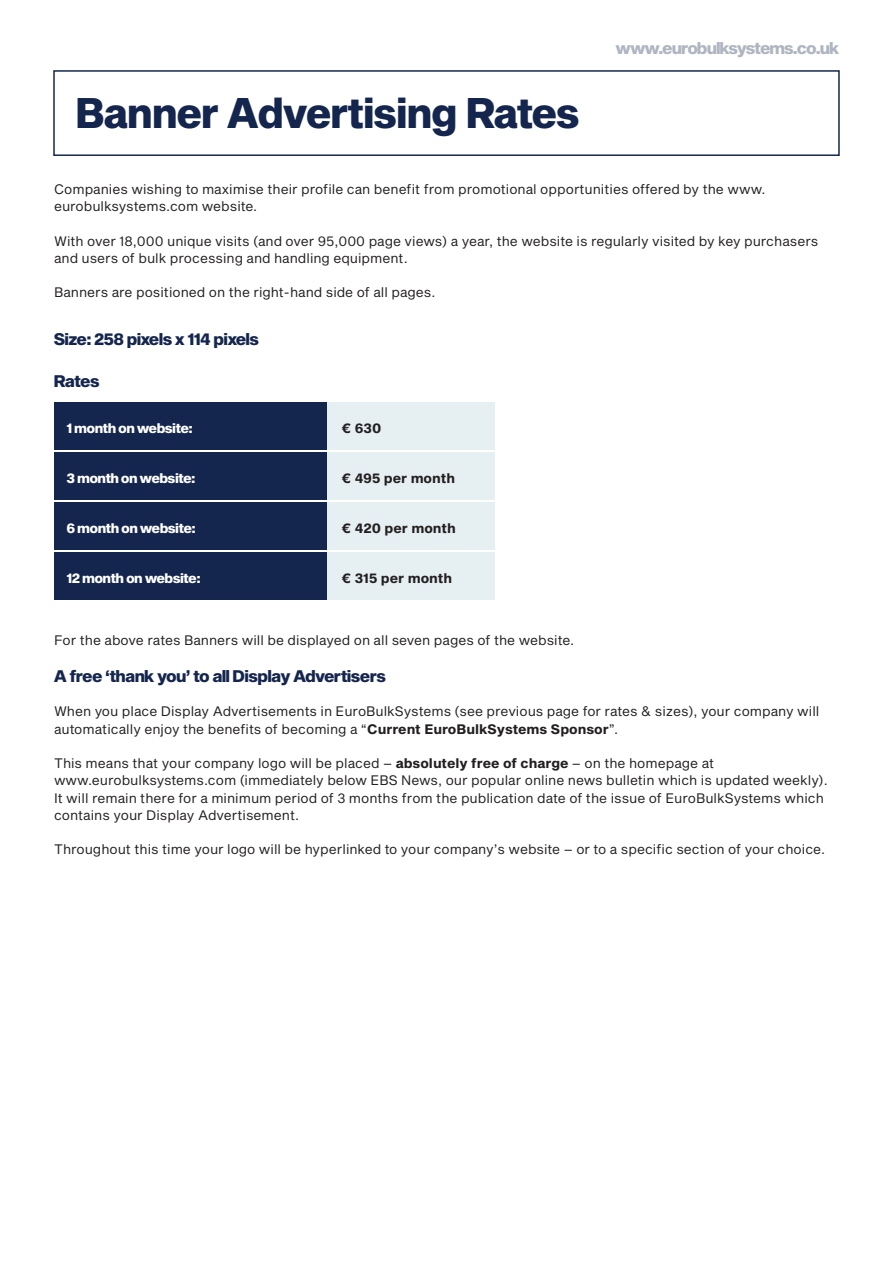
<style>
.page{position:relative;width:893px;height:1263px;background:#fff}
.page>*{position:absolute;margin:0;border:0;box-sizing:border-box;transform-origin:0 0}
.t1{font:42px "Sequel Sans Heavy Body";letter-spacing:-.04em;color:#15264e}
.t2{font:16.5px "Sequel Sans Heavy Disp";color:#15264e}
.t3{font:16.5px "Sequel Sans Heavy Disp";letter-spacing:-.02em;color:#b0b6c1}
.t4{font:13.5px/17.2px "Sequel Sans Book Body";color:#231f20}
.t5{font:13.5px "Sequel Sans Heavy Disp";color:#fff}
.t6{font:13.5px "Sequel Sans Bold Body";color:#231f20}
.s1{font-family:"Sequel Sans Bold Body"}
</style>
<div class="page">
<div style="left:53px;top:70px;width:787px;height:86px;border:2px solid #15264e"></div>
<div style="left:326px;top:403px;width:169px;height:47px;background:#e6eff2"></div>
<div style="left:326px;top:453px;width:169px;height:47px;background:#e6eff2"></div>
<div style="left:326px;top:503px;width:169px;height:47px;background:#e6eff2"></div>
<div style="left:326px;top:553px;width:169px;height:47px;background:#e6eff2"></div>
<div style="left:54px;top:403px;width:272px;height:47px;background:#15264e"></div>
<div style="left:54px;top:453px;width:272px;height:47px;background:#15264e"></div>
<div style="left:54px;top:503px;width:272px;height:47px;background:#15264e"></div>
<div style="left:54px;top:553px;width:272px;height:47px;background:#15264e"></div>
<p class="t1" style="left:75px;top:83px;width:506px">Banner Advertising Rates</p>
<p class="t3" style="left:616px;top:36px;width:225px">www.eurobulksystems.co.uk</p>
<p class="t4" style="left:54px;top:181px;width:713px">Companies wishing to maximise their profile can benefit from promotional opportunities offered by the www. eurobulksystems.com website.</p>
<p class="t4" style="left:54px;top:233px;width:766px">With over 18,000 unique visits (and over 95,000 page views) a year, the website is regularly visited by key purchasers and users of bulk processing and handling equipment.</p>
<p class="t4" style="left:54px;top:285px;width:383px">Banners are positioned on the right-hand side of all pages.</p>
<p class="t2" style="left:54px;top:328px;width:206px">Size: 258 pixels x 114 pixels</p>
<p class="t2" style="left:54px;top:370px;width:47px">Rates</p>
<p class="t5" style="left:67px;top:419px;width:127px">1 month on website:</p>
<p class="t5" style="left:67px;top:469px;width:130px">3 month on website:</p>
<p class="t5" style="left:67px;top:519px;width:130px">6 month on website:</p>
<p class="t5" style="left:67px;top:569px;width:135px">12 month on website:</p>
<p class="t6" style="left:341px;top:419px;width:41px">€ 630</p>
<p class="t6" style="left:341px;top:469px;width:115px">€ 495 per month</p>
<p class="t6" style="left:341px;top:519px;width:116px">€ 420 per month</p>
<p class="t6" style="left:341px;top:569px;width:112px">€ 315 per month</p>
<p class="t4" style="left:54px;top:632px;width:522px">For the above rates Banners will be displayed on all seven pages of the website.</p>
<p class="t2" style="left:54px;top:664px;width:333px">A free ‘thank you’ to all Display Advertisers</p>
<p class="t4" style="left:54px;top:703px;width:767px">When you place Display Advertisements in EuroBulkSystems (see previous page for rates &amp; sizes), your company will automatically enjoy the benefits of becoming a “<span class="s1">Current EuroBulkSystems Sponsor</span>”.</p>
<p class="t4" style="left:54px;top:755px;width:775px">This means that your company logo will be placed – <span class="s1">absolutely free of charge</span> – on the homepage at www.eurobulksystems.com (immediately below EBS News, our popular online news bulletin which is updated weekly).<br>It will remain there for a minimum period of 3 months from the publication date of the issue of EuroBulkSystems which contains your Display Advertisement.</p>
<p class="t4" style="left:54px;top:841px;width:772px">Throughout this time your logo will be hyperlinked to your company’s website – or to a specific section of your choice.</p>
</div>
